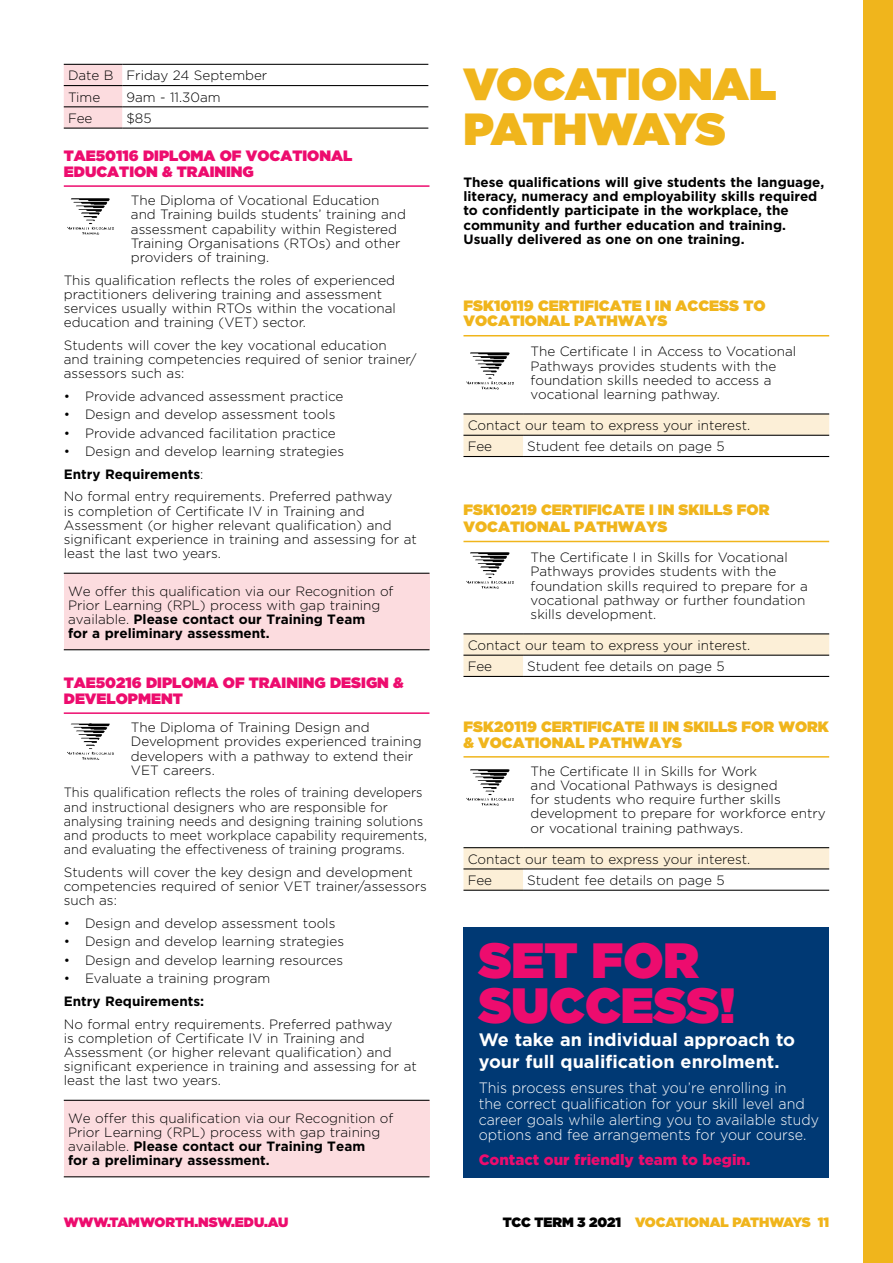
<style>
.page{position:relative;width:893px;height:1263px;background:#fff}
.page>*{position:absolute;margin:0;border:0;box-sizing:border-box;transform-origin:0 0}
.t1{font:900 49.5px/45px "Gotham";color:#ed0c6e}
.t2{font:900 45px/45px "Gotham";letter-spacing:-.005em;color:#f0b51c}
.t3{font:700 18px/22.5px "Gotham";color:#fff}
.t4{font:300 15px/15.8px "Gotham";color:#fff;scale:.95 1}
.t5{font:900 15px/15.8px "Gotham";color:#f0b51c}
.t6{font:900 15px/15.8px "Gotham";color:#ed0c6e}
.t7{font:900 15px "Gotham";color:#ed0c6e}
.t8{font:300 13.5px/14.1px "Gotham";color:#000}
.t9{font:300 13.5px/14.1px "Gotham";color:#000;scale:.95 1}
.t10{font:700 13.5px/14.1px "Gotham";color:#000}
.t11{font:900 13.5px "Gotham";color:#f0b51c}
.t12{font:900 13.5px "Gotham";color:#ed0c6e}
.s1{font-weight:700}
.s2{color:#000}
</style>
<div class="page">
<hr style="left:463px;top:541px;width:366px;height:1px;background:#f0b51c">
<svg style="left:463px;top:634px;width:366px;height:42px"></svg>
<hr style="left:463px;top:633px;width:60px;height:1px;background:#000">
<hr style="left:523px;top:633px;width:306px;height:1px;background:#000">
<hr style="left:463px;top:655px;width:60px;height:1px;background:#000">
<hr style="left:523px;top:655px;width:306px;height:1px;background:#000">
<hr style="left:463px;top:676px;width:60px;height:1px;background:#000">
<hr style="left:523px;top:676px;width:306px;height:1px;background:#000">
<img style="left:466px;top:552px;width:48px;height:37px">
<hr style="left:463px;top:335px;width:366px;height:1px;background:#f0b51c">
<svg style="left:463px;top:414px;width:366px;height:42px"></svg>
<hr style="left:463px;top:413px;width:60px;height:1px;background:#000">
<hr style="left:523px;top:413px;width:306px;height:1px;background:#000">
<hr style="left:463px;top:435px;width:60px;height:1px;background:#000">
<hr style="left:523px;top:435px;width:306px;height:1px;background:#000">
<hr style="left:463px;top:456px;width:60px;height:1px;background:#000">
<hr style="left:523px;top:456px;width:306px;height:1px;background:#000">
<img style="left:466px;top:352px;width:48px;height:38px">
<hr style="left:463px;top:756px;width:366px;height:2px;background:#f0b51c">
<svg style="left:463px;top:848px;width:366px;height:42px"></svg>
<hr style="left:463px;top:847px;width:60px;height:1px;background:#000">
<hr style="left:523px;top:847px;width:306px;height:1px;background:#000">
<hr style="left:463px;top:868px;width:60px;height:1px;background:#000">
<hr style="left:523px;top:868px;width:306px;height:1px;background:#000">
<hr style="left:463px;top:890px;width:60px;height:1px;background:#000">
<hr style="left:523px;top:890px;width:306px;height:1px;background:#000">
<img style="left:466px;top:769px;width:48px;height:37px">
<div style="left:863px;top:0;width:30px;height:1263px;background:#f0b51c"></div>
<hr style="left:64px;top:712px;width:365px;height:2px;background:#ed0c6e">
<div style="left:64px;top:1100px;width:365px;height:77px;background:#fcdcdf"></div>
<hr style="left:64px;top:1100px;width:365px;height:1px;background:#000">
<hr style="left:64px;top:1176px;width:365px;height:1px;background:#000">
<img style="left:67px;top:723px;width:47px;height:37px">
<hr style="left:64px;top:185px;width:365px;height:2px;background:#ed0c6e">
<div style="left:64px;top:573px;width:365px;height:77px;background:#fcdcdf"></div>
<hr style="left:64px;top:573px;width:365px;height:1px;background:#000">
<hr style="left:64px;top:649px;width:365px;height:1px;background:#000">
<img style="left:67px;top:198px;width:47px;height:37px">
<div style="left:463px;top:927px;width:366px;height:251px;background:#003974"></div>
<div style="left:64px;top:65px;width:58px;height:63px;background:#fcdcdf"></div>
<hr style="left:64px;top:64px;width:58px;height:1px;background:#000">
<hr style="left:122px;top:64px;width:306px;height:1px;background:#000">
<hr style="left:64px;top:85px;width:58px;height:1px;background:#000">
<hr style="left:122px;top:85px;width:306px;height:1px;background:#000">
<hr style="left:64px;top:106px;width:58px;height:1px;background:#000">
<hr style="left:122px;top:106px;width:306px;height:1px;background:#000">
<hr style="left:64px;top:128px;width:58px;height:1px;background:#000">
<hr style="left:122px;top:128px;width:306px;height:1px;background:#000">
<p class="t8" style="left:68px;top:65px;width:201px;line-height:21.3px">Date B Friday 24 September<br>Time</p>
<p class="t8" style="left:126px;top:89px;width:96px">9am - 11.30am</p>
<p class="t8" style="left:68px;top:111px;width:26px">Fee</p>
<p class="t8" style="left:126px;top:111px;width:27px">$85</p>
<p class="t6" style="left:64px;top:148px;width:290px">TAE50116 DIPLOMA OF VOCATIONAL<br>EDUCATION &amp; TRAINING</p>
<p class="t8" style="left:131px;top:193px;width:276px">The Diploma of Vocational Education and Training builds students’ training and assessment capability within Registered Training Organisations (RTOs) and other providers of training.</p>
<p class="t8" style="left:64px;top:272px;width:333px">This qualification reflects the roles of experienced practitioners delivering training and assessment services usually within RTOs within the vocational education and training (VET) sector.</p>
<p class="t8" style="left:64px;top:338px;width:354px">Students will cover the key vocational education<br>and training competencies required of senior trainer/ assessors such as:</p>
<p class="t8" style="left:64px;top:389px;width:281px">• Provide advanced assessment practice</p>
<p class="t8" style="left:64px;top:407px;width:273px">• Design and develop assessment tools</p>
<p class="t8" style="left:64px;top:425px;width:274px">• Provide advanced facilitation practice</p>
<p class="t8" style="left:64px;top:440px;width:330px;line-height:22.6px">• Design and develop learning strategies<br><span class="s1">Entry Requirements</span>:<br>No formal entry requirements. Preferred pathway</p>
<p class="t8" style="left:64px;top:503px;width:355px">is completion of Certificate IV in Training and Assessment (or higher relevant qualification) and significant experience in training and assessing for at least the last two years.</p>
<p class="t8" style="left:68px;top:583px;width:327px">We offer this qualification via our Recognition of Prior Learning (RPL) process with gap training available. <span class="s1">Please contact our Training Team<br>for a preliminary assessment.</span></p>
<p class="t6" style="left:64px;top:675px;width:341px">TAE50216 DIPLOMA OF TRAINING DESIGN &amp;<br>DEVELOPMENT</p>
<p class="t8" style="left:131px;top:720px;width:292px">The Diploma of Training Design and Development provides experienced training developers with a pathway to extend their VET careers.</p>
<p class="t9" style="left:64px;top:785px;width:384px">This qualification reflects the roles of training developers and instructional designers who are responsible for analysing training needs and designing training solutions and products to meet workplace capability requirements, and evaluating the effectiveness of training programs.</p>
<p class="t8" style="left:64px;top:864px;width:365px">Students will cover the key design and development competencies required of senior VET trainer/assessors such as:</p>
<p class="t8" style="left:64px;top:916px;width:273px">• Design and develop assessment tools</p>
<p class="t8" style="left:64px;top:934px;width:282px">• Design and develop learning strategies</p>
<p class="t8" style="left:64px;top:952px;width:281px">• Design and develop learning resources</p>
<p class="t8" style="left:64px;top:971px;width:208px">• Evaluate a training program</p>
<p class="t10" style="left:64px;top:994px;width:142px">Entry Requirements:</p>
<p class="t8" style="left:64px;top:1016px;width:355px">No formal entry requirements. Preferred pathway<br>is completion of Certificate IV in Training and Assessment (or higher relevant qualification) and significant experience in training and assessing for at least the last two years.</p>
<p class="t8" style="left:68px;top:1110px;width:327px">We offer this qualification via our Recognition of Prior Learning (RPL) process with gap training available. <span class="s1">Please contact our Training Team<br>for a preliminary assessment.</span></p>
<p class="t12" style="left:64px;top:1212px;width:226px">WWW.TAMWORTH.NSW.EDU.AU</p>
<h2 class="t2" style="left:463px;top:61px;width:314px">VOCATIONAL<br>PATHWAYS</h2>
<p class="t10" style="left:463px;top:175px;width:362px">These qualifications will give students the language, literacy, numeracy and employability skills required to confidently participate in the workplace, the community and further education and training.<br>Usually delivered as one on one training.</p>
<p class="t5" style="left:463px;top:297px;width:304px">FSK10119 CERTIFICATE I IN ACCESS TO<br>VOCATIONAL PATHWAYS</p>
<p class="t8" style="left:531px;top:344px;width:267px">The Certificate I in Access to Vocational Pathways provides students with the foundation skills needed to access a vocational learning pathway.</p>
<p class="t8" style="left:468px;top:414px;width:284px;line-height:21.3px">Contact our team to express your interest.<br>Fee</p>
<p class="t8" style="left:527px;top:439px;width:199px">Student fee details on page 5</p>
<p class="t5" style="left:463px;top:501px;width:307px;line-height:17.2px">FSK10219 CERTIFICATE I IN SKILLS FOR<br>VOCATIONAL PATHWAYS</p>
<p class="t8" style="left:531px;top:550px;width:279px">The Certificate I in Skills for Vocational Pathways provides students with the foundation skills required to prepare for a vocational pathway or further foundation skills development.</p>
<p class="t8" style="left:468px;top:634px;width:284px;line-height:21.3px">Contact our team to express your interest.<br>Fee</p>
<p class="t8" style="left:527px;top:659px;width:199px">Student fee details on page 5</p>
<p class="t5" style="left:463px;top:718px;width:367px">FSK20119 CERTIFICATE II IN SKILLS FOR WORK &amp; VOCATIONAL PATHWAYS</p>
<p class="t8" style="left:531px;top:764px;width:297px">The Certificate II in Skills for Work<br>and Vocational Pathways is designed<br>for students who require further skills development to prepare for workforce entry or vocational training pathways.</p>
<p class="t8" style="left:468px;top:848px;width:284px;line-height:21.3px">Contact our team to express your interest.<br>Fee</p>
<p class="t8" style="left:527px;top:873px;width:199px">Student fee details on page 5</p>
<h1 class="t1" style="left:479px;top:938px;width:258px">SET FOR<br>SUCCESS!</h1>
<h3 class="t3" style="left:479px;top:1028px;width:318px">We take an individual approach to your full qualification enrolment.</h3>
<p class="t4" style="left:479px;top:1079px;width:360px">This process ensures that you’re enrolling in<br>the correct qualification for your skill level and career goals while alerting you to available study options and fee arrangements for your course.</p>
<p class="t7" style="left:479px;top:1149px;width:273px">Contact our friendly team to begin.</p>
<p class="t11" style="left:503px;top:1212px;width:328px"><span class="s2">TCC TERM 3 2021</span> VOCATIONAL PATHWAYS 11</p>
</div>
